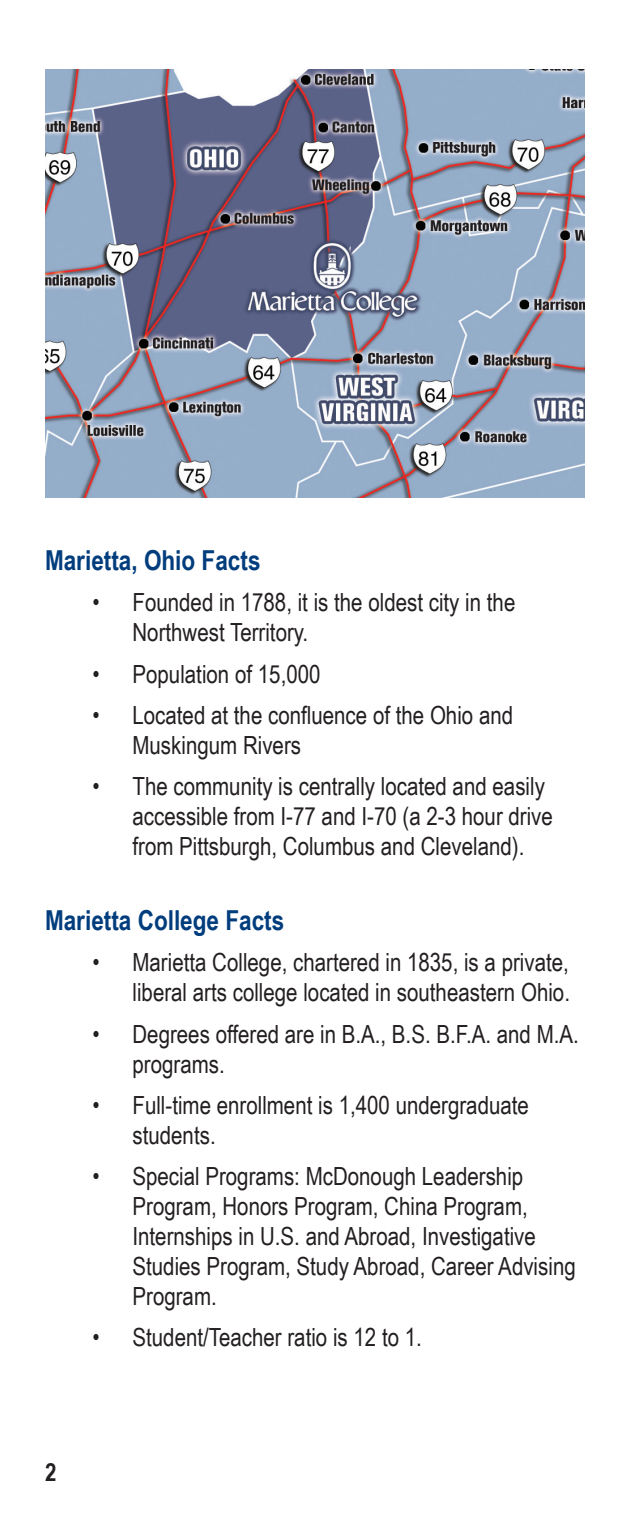
<style>
.page{position:relative;width:630px;height:1530px;background:#fff}
.page>*{position:absolute;margin:0;border:0;box-sizing:border-box;transform-origin:0 0}
.HEADING{font:700 27.5px "Arial Narrow";color:#013d7d}
.BULLET_LIST{font:25px/30px "Arial Narrow";color:#231f20}
.t1{font:700 25px "Arial Narrow";color:#231f20}
</style>
<div class="page">
<img style="left:45px;top:69px;width:540px;height:429px">
<p class="HEADING" style="left:45px;top:540px;width:217px">Marietta, Ohio Facts</p>
<p class="BULLET_LIST" style="left:132px;top:587px;width:384px;text-indent:-40px">• Founded in 1788, it is the oldest city in the<br>Northwest Territory.</p>
<p class="BULLET_LIST" style="left:92px;top:658px;width:230px">• Population of 15,000</p>
<p class="BULLET_LIST" style="left:132px;top:699px;width:382px;text-indent:-40px">• Located at the confluence of the Ohio and<br>Muskingum Rivers</p>
<p class="BULLET_LIST" style="left:132px;top:770px;width:422px;text-indent:-40px">• The community is centrally located and easily accessible from I-77 and I-70 (a 2-3 hour drive from Pittsburgh, Columbus and Cleveland).</p>
<p class="HEADING" style="left:45px;top:900px;width:241px">Marietta College Facts</p>
<p class="BULLET_LIST" style="left:92px;top:947px;width:479px;text-align:right">• Marietta College, chartered in 1835, is a private, liberal arts college located in southeastern Ohio.</p>
<p class="BULLET_LIST" style="left:132px;top:1018px;width:448px;text-indent:-40px">• Degrees offered are in B.A., B.S. B.F.A. and M.A. programs.</p>
<p class="BULLET_LIST" style="left:132px;top:1089px;width:398px;text-indent:-40px">• Full-time enrollment is 1,400 undergraduate students.</p>
<p class="BULLET_LIST" style="left:132px;top:1160px;width:445px;text-indent:-40px">• Special Programs: McDonough Leadership Program, Honors Program, China Program, Internships in U.S. and Abroad, Investigative Studies Program, Study Abroad, Career Advising Program.</p>
<p class="BULLET_LIST" style="left:92px;top:1322px;width:331px">• Student/Teacher ratio is 12 to 1.</p>
<p class="t1" style="left:45px;top:1453px;width:13px">2</p>
</div>
